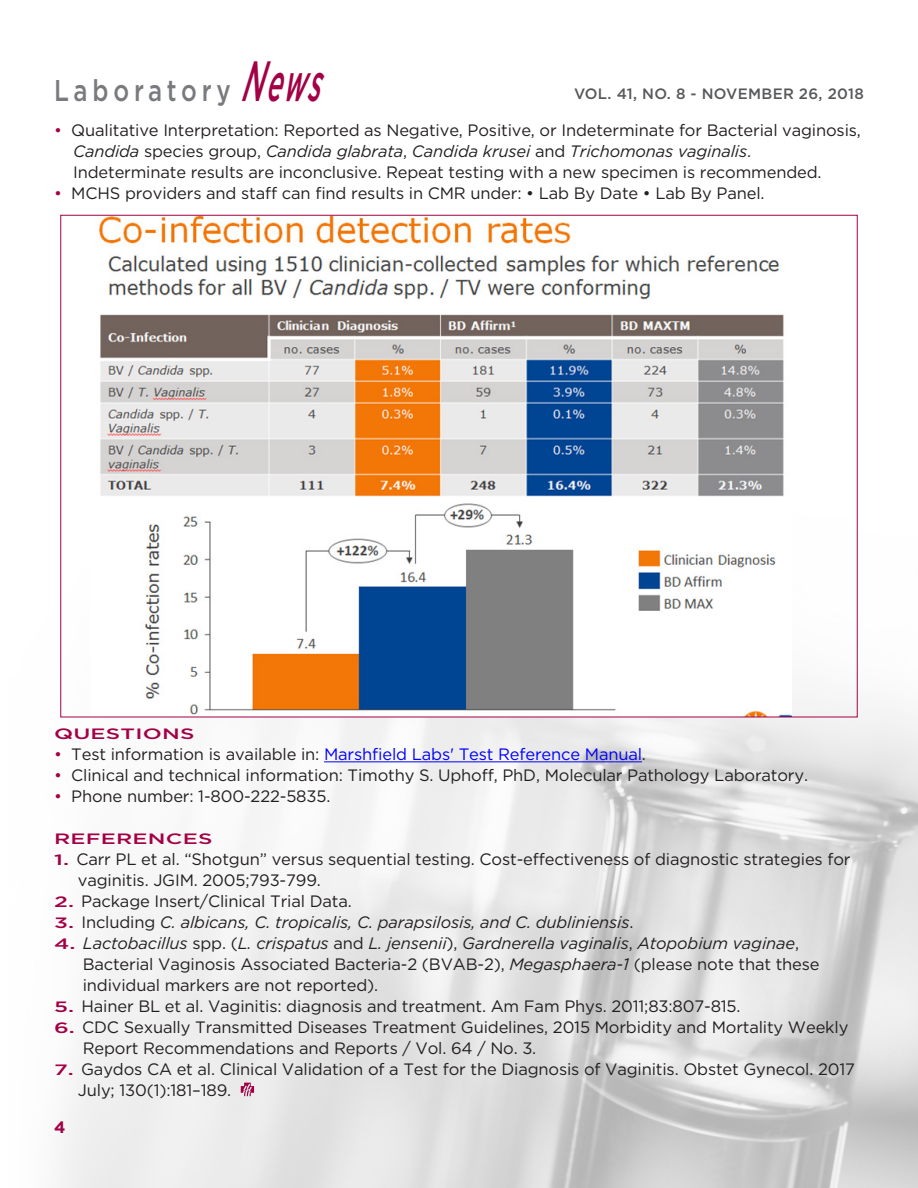
<style>
.page{position:relative;width:918px;height:1188px;background:#fff}
.page>*{position:absolute;margin:0;border:0;box-sizing:border-box;transform-origin:0 0}
.t1{font:italic 500 52.65px "Gotham";color:#a30146;scale:.49 1}
.t2{font:500 30px "Gotham";letter-spacing:.2em;color:#787a7d;scale:.8 1}
.Body{font:16.5px "Gotham";letter-spacing:-.01em;color:#231f20}
.Body-2{font:italic 16.5px "Gotham";letter-spacing:-.01em;color:#231f20}
.Body-3{font:16.5px "Gotham";letter-spacing:-.01em;color:#0000fe}
.t3{font:500 16.5px "Gotham";color:#a30146}
.t4{font:700 16.5px "Gotham";color:#a30146}
.t5{font:500 15px "Gotham";letter-spacing:.02em;color:#57585a}
.Body-4{font:500 15px "Gotham";letter-spacing:.01em;color:#a30146;scale:1.5 1}
.s1{font-size:56.7px}
.s2{color:#a30146}
.s3{font-style:normal}
.s4{color:#231f20}
.s5{font-weight:500;font-size:15px;color:#a30146}
.s6{font-weight:500;font-style:normal;font-size:15px;color:#a30146}
.s7{font-style:italic}
</style>
<div class="page">
<img style="left:59px;top:699px;width:859px;height:489px">
<hr style="left:324px;top:761px;width:318px;height:1px;background:#0000fe">
<svg style="left:241px;top:1083px;width:13px;height:13px"></svg>
<img style="left:90px;top:217px;width:701px;height:498px">
<p class="t2" style="left:54px;top:71px;width:222px">Laboratory</p>
<p class="t1" style="left:242px;top:48px;width:187px"><span class="s1">N</span>ews</p>
<p class="t5" style="left:574px;top:84px;width:291px">VOL. 41, NO. 8 - NOVEMBER 26, 2018</p>
<p class="Body" style="left:54px;top:120px;width:808px"><span class="s2">•</span> Qualitative Interpretation: Reported as Negative, Positive, or Indeterminate for Bacterial vaginosis,</p>
<p class="Body-2" style="left:73px;top:141px;width:680px">Candida <span class="s3">species group,</span> Candida glabrata<span class="s3">,</span> Candida krusei <span class="s3">and</span> Trichomonas vaginalis<span class="s3">.</span></p>
<p class="Body" style="left:73px;top:162px;width:750px">Indeterminate results are inconclusive. Repeat testing with a new specimen is recommended.</p>
<p class="Body" style="left:54px;top:183px;width:712px"><span class="s2">•</span> MCHS providers and staff can find results in CMR under: • Lab By Date • Lab By Panel.</p>
<p class="Body-4" style="left:54px;top:724px;width:95px">QUESTIONS</p>
<p class="Body-3" style="left:54px;top:744px;width:593px"><span class="s2">•</span> <span class="s4">Test information is available in:</span> Marshfield Labs' Test Reference Manual<span class="s4">.</span></p>
<p class="Body" style="left:54px;top:765px;width:756px"><span class="s2">•</span> Clinical and technical information: Timothy S. Uphoff, PhD, Molecular Pathology Laboratory.</p>
<p class="Body" style="left:54px;top:786px;width:278px"><span class="s2">•</span> Phone number: 1-800-222-5835.</p>
<p class="Body-4" style="left:54px;top:829px;width:107px">REFERENCES</p>
<p class="Body" style="left:54px;top:849px;width:798px"><span class="s5">1.</span> Carr PL et al. “Shotgun” versus sequential testing. Cost-effectiveness of diagnostic strategies for</p>
<p class="Body" style="left:78px;top:870px;width:245px">vaginitis. JGIM. 2005;793-799.</p>
<p class="Body" style="left:54px;top:891px;width:299px"><span class="s5">2.</span> Package Insert/Clinical Trial Data.</p>
<p class="Body-2" style="left:54px;top:912px;width:581px"><span class="s6">3.</span> <span class="s3">Including</span> C. albicans, C. tropicalis, C. parapsilosis, and C. dubliniensis<span class="s3">.</span></p>
<p class="Body-2" style="left:54px;top:933px;width:747px"><span class="s6">4.</span> Lactobacillus <span class="s3">spp. (</span>L. crispatus <span class="s3">and</span> L. jensenii<span class="s3">),</span> Gardnerella vaginalis<span class="s3">,</span> Atopobium vaginae<span class="s3">,</span></p>
<p class="Body" style="left:83px;top:954px;width:738px">Bacterial Vaginosis Associated Bacteria-2 (BVAB-2), <span class="s7">Megasphaera-1</span> (please note that these</p>
<p class="Body" style="left:83px;top:975px;width:297px">individual markers are not reported).</p>
<p class="Body" style="left:54px;top:996px;width:688px"><span class="s5">5.</span> Hainer BL et al. Vaginitis: diagnosis and treatment. Am Fam Phys. 2011;83:807-815.</p>
<p class="Body" style="left:54px;top:1017px;width:796px"><span class="s5">6.</span> CDC Sexually Transmitted Diseases Treatment Guidelines, 2015 Morbidity and Mortality Weekly</p>
<p class="Body" style="left:83px;top:1038px;width:455px">Report Recommendations and Reports / Vol. 64 / No. 3.</p>
<p class="Body" style="left:54px;top:1059px;width:802px"><span class="s5">7.</span> Gaydos CA et al. Clinical Validation of a Test for the Diagnosis of Vaginitis. Obstet Gynecol. 2017</p>
<p class="Body" style="left:78px;top:1080px;width:155px">July; 130(1):181–189.</p>
<p class="t4" style="left:54px;top:1116px;width:13px">4</p>
<p class="t3" style="left:54px;top:1125px;width:13px">4</p>
</div>
